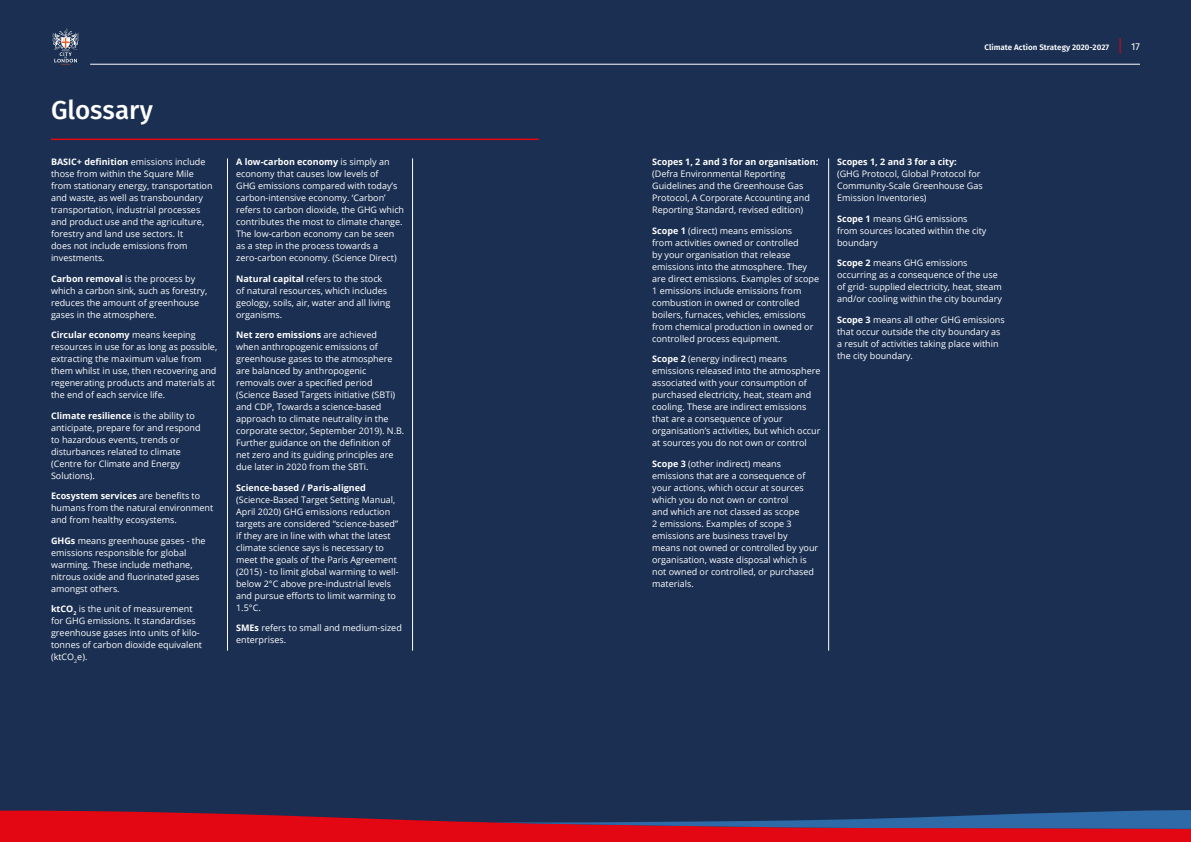
<style>
.page{position:relative;width:1191px;height:842px;background:#fff}
.page>*{position:absolute;margin:0;border:0;box-sizing:border-box;transform-origin:0 0}
.t1{font:500 26px "Fira Sans";color:#fff}
.t2{font:10px "Fira Sans";color:#fff}
.t3{font:9px/12px "Open Sans";color:#fff}
.t4{font:700 9px "Open Sans";color:#fff}
.t5{font:600 8px "Fira Sans";color:#fff}
.s1{font-weight:700}
.s2{font-weight:400}
</style>
<div class="page">
<div style="left:595px;top:0;width:596px;height:842px;background:#1a2f51"></div>
<div style="left:0;top:0;width:595px;height:842px;background:#1a2f51"></div>
<svg style="left:0;top:810px;width:1191px;height:32px"></svg>
<hr style="left:90px;top:64px;width:1050px;height:1px;background:#fff">
<svg style="left:1119px;top:38px;width:1px;height:16px"></svg>
<svg style="left:52px;top:28px;width:27px;height:37px"></svg>
<hr style="left:51px;top:139px;width:488px;height:1px;background:#e30613">
<hr style="left:828px;top:158px;width:1px;height:493px;background:#fff">
<hr style="left:412px;top:158px;width:1px;height:493px;background:#fff">
<hr style="left:227px;top:158px;width:1px;height:493px;background:#fff">
<h1 class="t1" style="left:51px;top:91px;width:103px">Glossary</h1>
<p class="t3" style="left:51px;top:156px;width:163px"><span class="s1">BASIC+ definition</span> emissions include those from within the Square Mile from stationary energy, transportation and waste, as well as transboundary transportation, industrial processes and product use and the agriculture, forestry and land use sectors. It<br>does not include emissions from investments.</p>
<p class="t3" style="left:51px;top:272px;width:158px"><span class="s1">Carbon removal</span> is the process by which a carbon sink, such as forestry, reduces the amount of greenhouse gases in the atmosphere.</p>
<p class="t3" style="left:51px;top:329px;width:168px"><span class="s1">Circular economy</span> means keeping resources in use for as long as possible, extracting the maximum value from them whilst in use, then recovering and regenerating products and materials at the end of each service life.</p>
<p class="t3" style="left:51px;top:409px;width:151px"><span class="s1">Climate resilience</span> is the ability to anticipate, prepare for and respond to hazardous events, trends or disturbances related to climate (Centre for Climate and Energy<br>Solutions).</p>
<p class="t4" style="left:51px;top:490px;width:151px">Ecosystem services <span class="s2">are benefits to</span></p>
<p class="t3" style="left:51px;top:502px;width:164px">humans from the natural environment and from healthy ecosystems.</p>
<p class="t3" style="left:51px;top:534px;width:156px"><span class="s1">GHGs</span> means greenhouse gases - the emissions responsible for global warming. These include methane,</p>
<p class="t3" style="left:51px;top:570px;width:150px">nitrous oxide and fluorinated gases</p>
<p class="t3" style="left:51px;top:582px;width:70px">amongst others.</p>
<p class="t3" style="left:51px;top:603px;width:152px"><span class="s1">ktCO</span><sub>2</sub> is the unit of measurement for GHG emissions. It standardises greenhouse gases into units of kilo&shy;tonnes of carbon dioxide equivalent (ktCO<sub>2</sub>e).</p>
<p class="t3" style="left:236px;top:156px;width:169px"><span class="s1">A low-carbon economy</span> is simply an economy that causes low levels of<br>GHG emissions compared with today’s carbon-intensive economy. ‘Carbon’ refers to carbon dioxide, the GHG which contributes the most to climate change.<br>The low-carbon economy can be seen as a step in the process towards a zero-carbon economy. (Science Direct)</p>
<p class="t3" style="left:236px;top:272px;width:156px"><span class="s1">Natural capital</span> refers to the stock of natural resources, which includes geology, soils, air, water and all living organisms.</p>
<p class="t3" style="left:236px;top:329px;width:158px"><span class="s1">Net zero emissions</span> are achieved when anthropogenic emissions of greenhouse gases to the atmosphere are balanced by anthropogenic</p>
<p class="t3" style="left:236px;top:377px;width:138px">removals over a specified period</p>
<p class="t3" style="left:236px;top:389px;width:170px">(Science Based Targets initiative (SBTi) and CDP, Towards a science-based approach to climate neutrality in the corporate sector, September 2019). N.B.</p>
<p class="t3" style="left:236px;top:437px;width:156px">Further guidance on the definition of</p>
<p class="t3" style="left:236px;top:449px;width:159px">net zero and its guiding principles are due later in 2020 from the SBTi.</p>
<p class="t4" style="left:236px;top:481px;width:131px">Science-based / Paris-aligned</p>
<p class="t3" style="left:236px;top:493px;width:164px">(Science-Based Target Setting Manual, April 2020) GHG emissions reduction targets are considered “science-based” if they are in line with what the latest climate science says is necessary to meet the goals of the Paris Agreement (2015) - to limit global warming to well&shy;below 2°C above pre-industrial levels</p>
<p class="t3" style="left:236px;top:589px;width:161px">and pursue efforts to limit warming to</p>
<p class="t3" style="left:236px;top:601px;width:26px">1.5°C.</p>
<p class="t3" style="left:236px;top:622px;width:167px"><span class="s1">SMEs</span> refers to small and medium-sized enterprises.</p>
<p class="t5" style="left:984px;top:42px;width:126px">Climate Action Strategy 2020-2027</p>
<p class="t2" style="left:1131px;top:40px;width:10px">17</p>
<p class="t4" style="left:652px;top:156px;width:168px">Scopes 1, 2 and 3 for an organisation:</p>
<p class="t3" style="left:652px;top:168px;width:159px">(Defra Environmental Reporting Guidelines and the Greenhouse Gas Protocol, A Corporate Accounting and Reporting Standard, revised edition)</p>
<p class="t3" style="left:652px;top:224px;width:168px"><span class="s1">Scope 1</span> (direct) means emissions<br>from activities owned or controlled<br>by your organisation that release emissions into the atmosphere. They are direct emissions. Examples of scope 1 emissions include emissions from combustion in owned or controlled boilers, furnaces, vehicles, emissions from chemical production in owned or controlled process equipment.</p>
<p class="t3" style="left:652px;top:353px;width:170px"><span class="s1">Scope 2</span> (energy indirect) means emissions released into the atmosphere associated with your consumption of purchased electricity, heat, steam and cooling. These are indirect emissions that are a consequence of your organisation’s activities, but which occur at sources you do not own or control</p>
<p class="t3" style="left:652px;top:457px;width:167px"><span class="s1">Scope 3</span> (other indirect) means emissions that are a consequence of your actions, which occur at sources which you do not own or control<br>and which are not classed as scope<br>2 emissions. Examples of scope 3 emissions are business travel by<br>means not owned or controlled by your organisation, waste disposal which is not owned or controlled, or purchased materials.</p>
<p class="t4" style="left:837px;top:155px;width:121px">Scopes 1, 2 and 3 for a city:</p>
<p class="t3" style="left:837px;top:168px;width:147px">(GHG Protocol, Global Protocol for<br>Community-Scale Greenhouse Gas<br>Emission Inventories)</p>
<p class="t3" style="left:837px;top:212px;width:151px"><span class="s1">Scope 1</span> means GHG emissions from sources located within the city boundary</p>
<p class="t3" style="left:837px;top:257px;width:166px"><span class="s1">Scope 2</span> means GHG emissions occurring as a consequence of the use of grid- supplied electricity, heat, steam and/or cooling within the city boundary</p>
<p class="t3" style="left:837px;top:313px;width:169px"><span class="s1">Scope 3</span> means all other GHG emissions that occur outside the city boundary as a result of activities taking place within the city boundary.</p>
</div>
